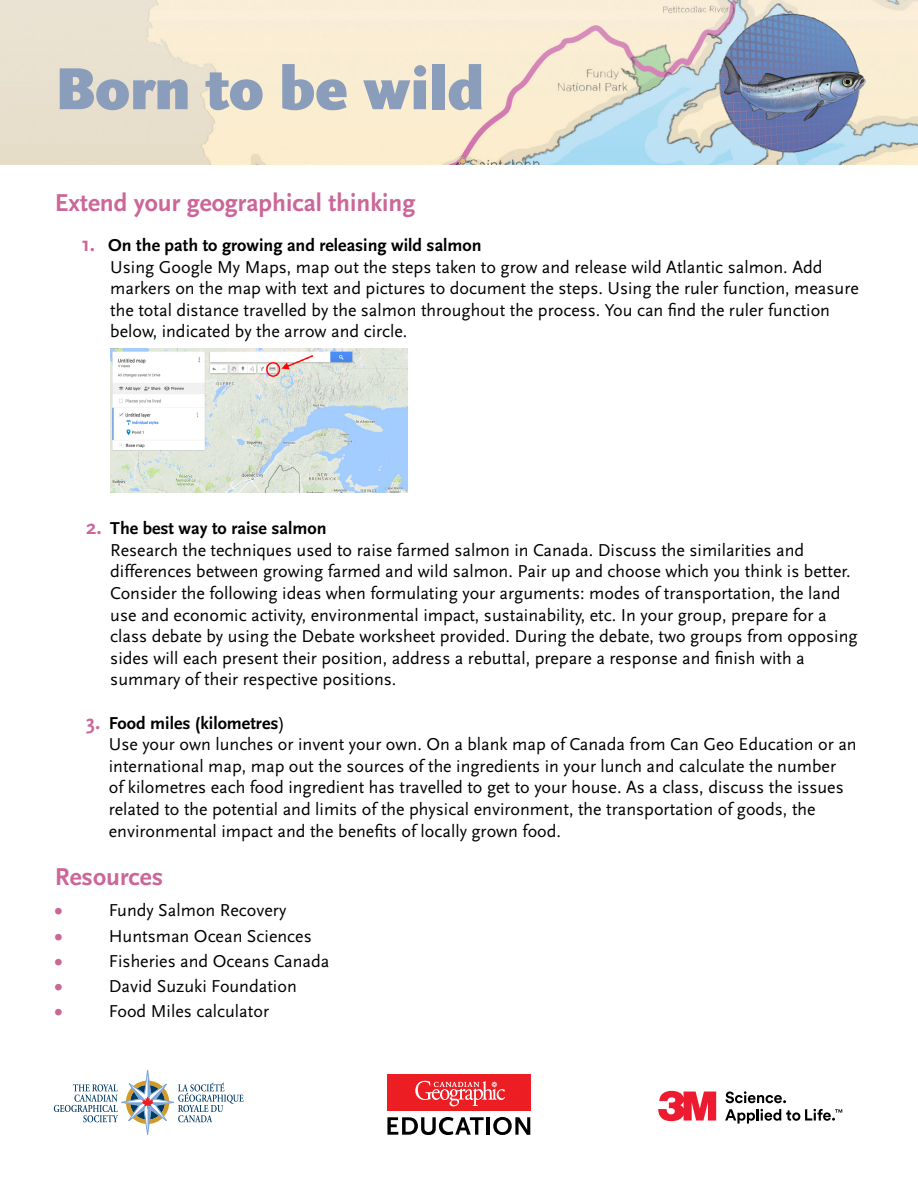
<style>
.page{position:relative;width:918px;height:1188px;background:#fff}
.page>*{position:absolute;margin:0;border:0;box-sizing:border-box;transform-origin:0 0}
.t1{font:900 61.8px "Scala Sans";color:#8a9dba}
.t2{font:700 25.5px "Scala Sans";color:#c69}
.t3{font:18px/21.6px "Scala Sans";color:#000}
.s1{font-weight:700;font-size:21px;color:#c69}
.s2{font-weight:700}
</style>
<div class="page">
<img style="left:0;top:0;width:918px;height:164px">
<img style="left:716px;top:3px;width:151px;height:162px">
<img style="left:110px;top:349px;width:298px;height:143px">
<div style="left:387px;top:1074px;width:144px;height:36px;background:#ed1d24"></div>
<svg style="left:415px;top:1081px;width:90px;height:25px"></svg>
<svg style="left:387px;top:1117px;width:97px;height:18px"></svg>
<hr style="left:486px;top:1117px;width:4px;height:18px;background:#000">
<svg style="left:493px;top:1117px;width:37px;height:18px"></svg>
<svg style="left:54px;top:1070px;width:190px;height:65px"></svg>
<svg style="left:725px;top:1091px;width:61px;height:12px"></svg>
<svg style="left:658px;top:1091px;width:58px;height:30px"></svg>
<svg style="left:725px;top:1109px;width:117px;height:15px"></svg>
<h1 class="t1" style="left:55px;top:55px;width:431px">Born to be wild</h1>
<h2 class="t2" style="left:55px;top:189px;width:362px">Extend your geographical thinking</h2>
<p class="t3" style="left:110px;top:235px;width:750px;text-indent:-28px"><span class="s1">1.</span> <span class="s2">On the path to growing and releasing wild salmon<br></span>Using Google My Maps, map out the steps taken to grow and release wild Atlantic salmon. Add markers on the map with text and pictures to document the steps. Using the ruler function, measure the total distance travelled by the salmon throughout the process. You can find the ruler function below, indicated by the arrow and circle.</p>
<p class="t3" style="left:110px;top:518px;width:749px;text-indent:-24px"><span class="s1">2.</span> <span class="s2">The best way to raise salmon<br></span>Research the techniques used to raise farmed salmon in Canada. Discuss the similarities and differences between growing farmed and wild salmon. Pair up and choose which you think is better.<br>Consider the following ideas when formulating your arguments: modes of transportation, the land use and economic activity, environmental impact, sustainability, etc. In your group, prepare for a class debate by using the Debate worksheet provided. During the debate, two groups from opposing sides will each present their position, address a rebuttal, prepare a response and finish with a summary of their respective positions.</p>
<p class="t3" style="left:109px;top:712px;width:750px;text-indent:-23px"><span class="s1">3.</span> <span class="s2">Food miles (kilometres</span>)<br>Use your own lunches or invent your own. On a blank map of Canada from Can Geo Education or an international map, map out the sources of the ingredients in your lunch and calculate the number<br>of kilometres each food ingredient has travelled to get to your house. As a class, discuss the issues related to the potential and limits of the physical environment, the transportation of goods, the environmental impact and the benefits of locally grown food.</p>
<h2 class="t2" style="left:55px;top:863px;width:110px">Resources</h2>
<p class="t3" style="left:55px;top:900px;width:233px"><span class="s1">•</span> Fundy Salmon Recovery</p>
<p class="t3" style="left:55px;top:925px;width:258px"><span class="s1">•</span> Huntsman Ocean Sciences</p>
<p class="t3" style="left:55px;top:950px;width:276px"><span class="s1">•</span> Fisheries and Oceans Canada</p>
<p class="t3" style="left:55px;top:976px;width:244px"><span class="s1">•</span> David Suzuki Foundation</p>
<p class="t3" style="left:55px;top:1001px;width:216px"><span class="s1">•</span> Food Miles calculator</p>
</div>
